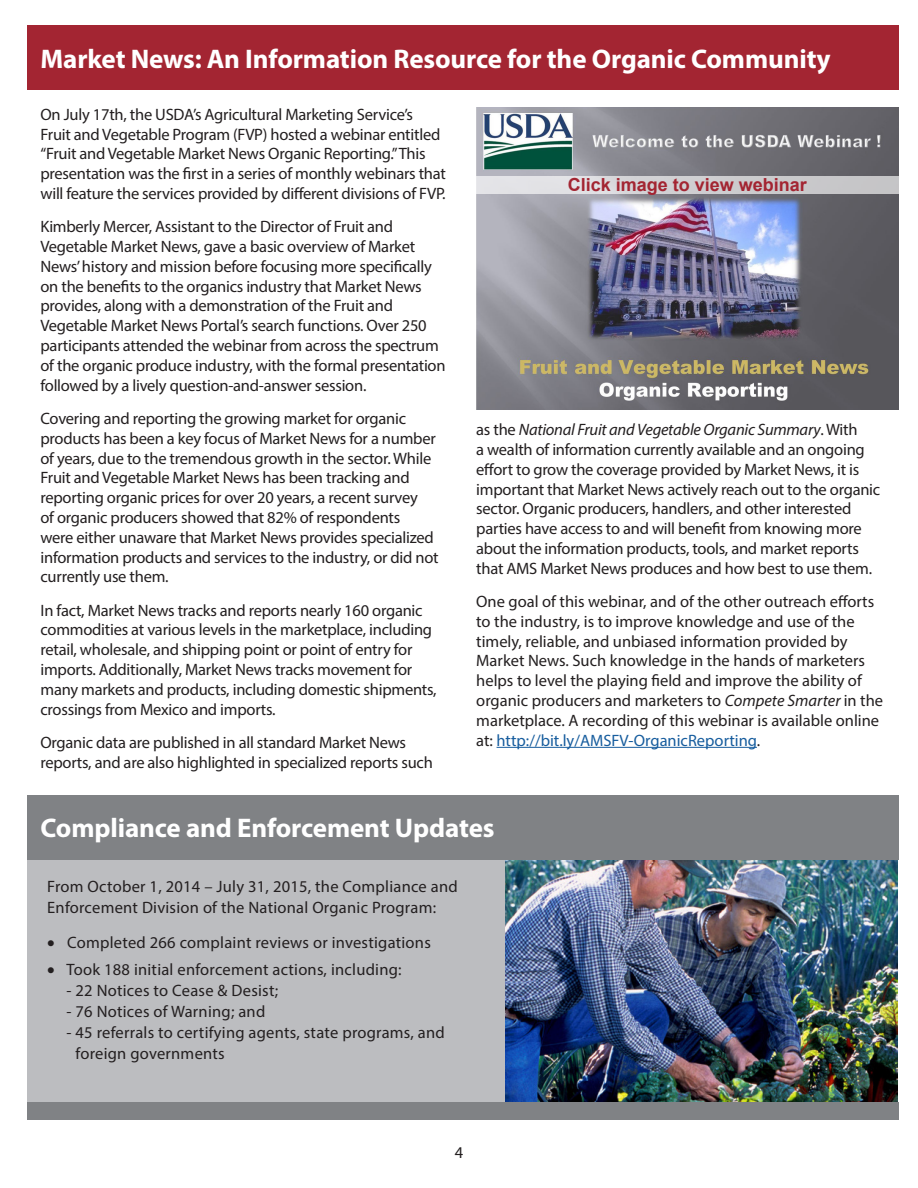
<style>
.page{position:relative;width:918px;height:1188px;background:#fff}
.page>*{position:absolute;margin:0;border:0;box-sizing:border-box;transform-origin:0 0}
.White_Header{font:700 27px "Myriad Pro";letter-spacing:-.005em;color:#fff}
.t1{font:700 18px "Arial";color:#a32532}
.body{font:16.5px/19.8px "Myriad Pro";letter-spacing:-.015em;color:#231f20}
.body-2{font:16.5px/21px "Myriad Pro";letter-spacing:.015em;color:#231f20}
.s1{font-style:italic}
.s2{color:#175d9e}
</style>
<div class="page">
<img style="left:504px;top:860px;width:394px;height:242px">
<hr style="left:497px;top:747px;width:260px;height:1px;background:#175d9e">
<div style="left:27px;top:25px;width:872px;height:65px;background:#a32532"></div>
<img style="left:476px;top:107px;width:423px;height:302px">
<div style="left:27px;top:860px;width:477px;height:244px;background:#bcbdc0"></div>
<div style="left:27px;top:795px;width:872px;height:65px;background:#808285"></div>
<div style="left:27px;top:1102px;width:872px;height:18px;background:#808285"></div>
<div style="left:476px;top:176px;width:423px;height:18px;background:linear-gradient(to right,#e6e6ea,#c0c0c1)"></div>
<p class="White_Header" style="left:40px;top:41px;width:792px">Market News: An Information Resource for the Organic Community</p>
<p class="body" style="left:40px;top:104px;width:407px">On July 17th, the USDA’s Agricultural Marketing Service’s Fruit and Vegetable Program (FVP) hosted a webinar entitled “Fruit and Vegetable Market News Organic Reporting.” This presentation was the first in a series of monthly webinars that will feature the services provided by different divisions of FVP.</p>
<p class="body" style="left:40px;top:217px;width:407px">Kimberly Mercer, Assistant to the Director of Fruit and Vegetable Market News, gave a basic overview of Market News’ history and mission before focusing more specifically on the benefits to the organics industry that Market News provides, along with a demonstration of the Fruit and Vegetable Market News Portal’s search functions. Over 250 participants attended the webinar from across the spectrum of the organic produce industry, with the formal presentation followed by a lively question-and-answer session.</p>
<p class="body" style="left:40px;top:408px;width:400px">Covering and reporting the growing market for organic products has been a key focus of Market News for a number of years, due to the tremendous growth in the sector. While Fruit and Vegetable Market News has been tracking and reporting organic prices for over 20 years, a recent survey<br>of organic producers showed that 82% of respondents<br>were either unaware that Market News provides specialized information products and services to the industry, or did not currently use them.</p>
<p class="body" style="left:40px;top:600px;width:398px">In fact, Market News tracks and reports nearly 160 organic commodities at various levels in the marketplace, including retail, wholesale, and shipping point or point of entry for imports. Additionally, Market News tracks movement for many markets and products, including domestic shipments, crossings from Mexico and imports.</p>
<p class="body" style="left:40px;top:732px;width:394px">Organic data are published in all standard Market News reports, and are also highlighted in specialized reports such</p>
<p class="t1" style="left:568px;top:173px;width:241px">Click image to view webinar</p>
<p class="body" style="left:476px;top:420px;width:406px">as the <span class="s1">National Fruit and Vegetable Organic Summary</span>. With<br>a wealth of information currently available and an ongoing effort to grow the coverage provided by Market News, it is important that Market News actively reach out to the organic sector. Organic producers, handlers, and other interested parties have access to and will benefit from knowing more about the information products, tools, and market reports that AMS Market News produces and how best to use them.</p>
<p class="body" style="left:476px;top:591px;width:408px">One goal of this webinar, and of the other outreach efforts to the industry, is to improve knowledge and use of the timely, reliable, and unbiased information provided by Market News. Such knowledge in the hands of marketers helps to level the playing field and improve the ability of organic producers and marketers to <span class="s1">Compete Smarter</span> in the marketplace. A recording of this webinar is available online at: <span class="s2">http://bit.ly/AMSFV-OrganicReporting</span>.</p>
<p class="White_Header" style="left:40px;top:811px;width:456px">Compliance and Enforcement Updates</p>
<p class="body-2" style="left:47px;top:876px;width:412px">From October 1, 2014 – July 31, 2015, the Compliance and<br>Enforcement Division of the National Organic Program:</p>
<p class="body-2" style="left:47px;top:931px;width:385px">• Completed 266 complaint reviews or investigations</p>
<p class="body-2" style="left:47px;top:959px;width:356px">• Took 188 initial enforcement actions, including:</p>
<p class="body-2" style="left:67px;top:980px;width:213px">- 22 Notices to Cease &amp; Desist;</p>
<p class="body-2" style="left:67px;top:1001px;width:200px">- 76 Notices of Warning; and</p>
<p class="body-2" style="left:76px;top:1022px;width:371px;text-indent:-9px">- 45 referrals to certifying agents, state programs, and foreign governments</p>
<p class="body" style="left:455px;top:1143px;width:10px">4</p>
</div>
